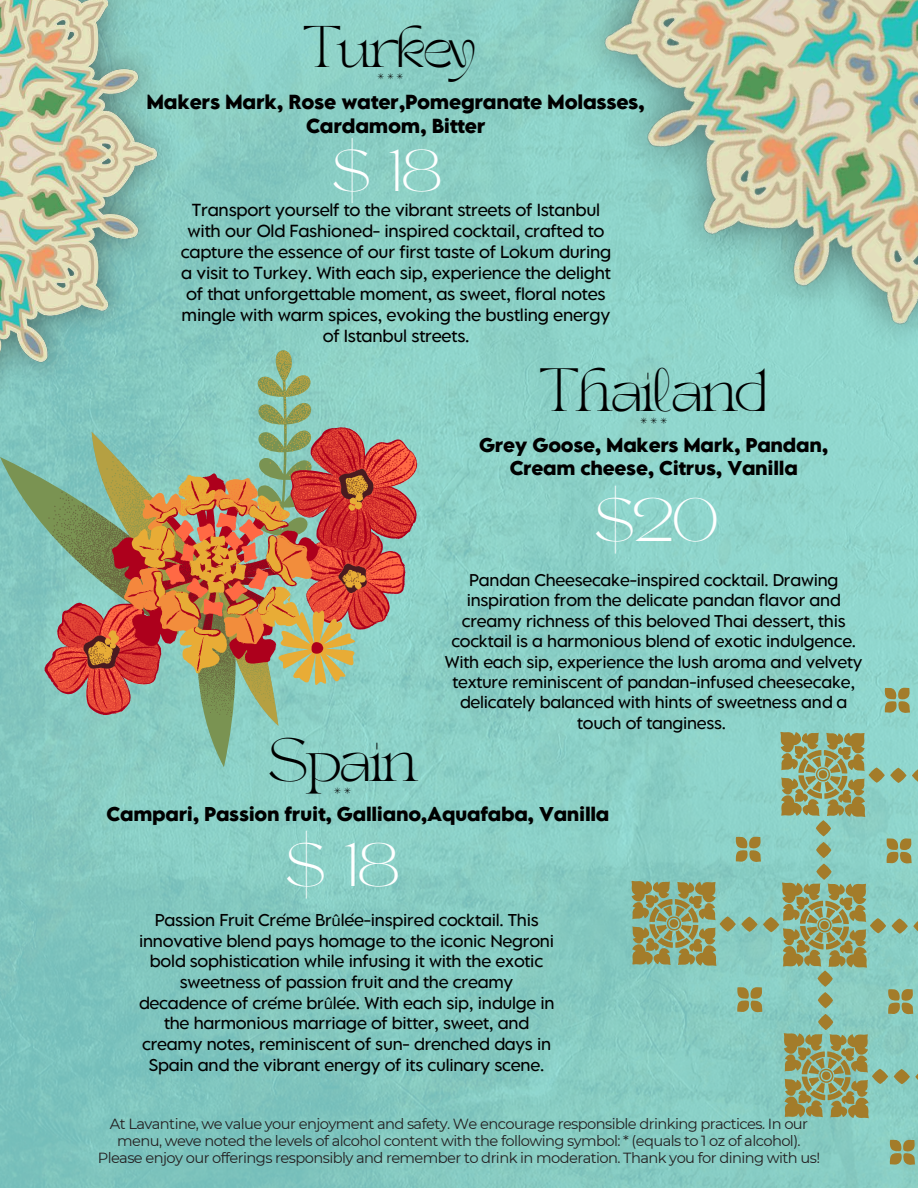
<style>
.page{position:relative;width:918px;height:1188px;background:#fff}
.page>*{position:absolute;margin:0;border:0;box-sizing:border-box;transform-origin:0 0}
.t1{font:42.75px/49.8px "TANTWINKLE";letter-spacing:-.11em;color:#000;text-align:center}
.t2{font:42.75px "TANTWINKLE";color:#fff}
.t3{font:41.1px/47.8px "TANTWINKLE";letter-spacing:-.11em;color:#000;text-align:center}
.t4{font:41.1px "TANTWINKLE";color:#fff}
.t5{font:700 18.15px/23.9px "Safaa";letter-spacing:-.02em;color:#000;text-align:center}
.t6{font:700 17.7px/23.4px "Safaa";letter-spacing:-.02em;color:#000;text-align:center}
.t7{font:15.6px/21px "Safaa";letter-spacing:-.02em;color:#000;text-align:center}
.t8{font:15.3px/20.5px "Safaa";letter-spacing:-.02em;color:#000;text-align:center}
.t9{font:15.15px/20.4px "Safaa";letter-spacing:-.02em;color:#000;text-align:center}
.t10{font:14.7px/17.1px "Montserrat";letter-spacing:-.04em;color:#231f20;text-align:center}
.s1{font-family:"Noto Sans"}
</style>
<div class="page">
<img style="left:0;top:0;width:590px;height:1188px">
<img style="left:314px;top:0;width:604px;height:607px">
<img style="left:0;top:0;width:183px;height:388px">
<svg style="left:590px;top:541px;width:328px;height:647px;background:#8cc6b5"></svg>
<svg style="left:0;top:457px;width:239px;height:310px;background:#83c3b7"></svg>
<svg style="left:92px;top:717px;width:186px;height:9px;background:#88c4b1"></svg>
<svg style="left:43px;top:350px;width:380px;height:367px;background:#a5987e"></svg>
<p class="t3" style="left:303px;top:30px;width:176px">Turkey ***</p>
<h1 class="t5" style="left:146px;top:91px;width:500px">Makers Mark, Rose water,Pomegranate Molasses,<br>Cardamom, Bitter</h1>
<h2 class="t4" style="left:329px;top:149px;width:116px">$ 18</h2>
<h1 class="t7" style="left:181px;top:201px;width:432px">Transport yourself to the vibrant streets of Istanbul with our Old Fashioned- inspired cocktail, crafted to capture the essence of our first taste of Lokum during a visit to Turkey. With each sip, experience the delight of that unforgettable moment, as sweet, floral notes mingle with warm spices, evoking the bustling energy of Istanbul streets.</h1>
<h1 class="t1" style="left:539px;top:373px;width:231px">Thailand ***</h1>
<p class="t6" style="left:479px;top:434px;width:351px">Grey Goose, Makers Mark, Pandan,<br>Cream cheese, Citrus, Vanilla</p>
<p class="t2" style="left:592px;top:498px;width:130px">$20</p>
<p class="t1" style="left:266px;top:743px;width:154px">Spain **</p>
<h2 class="t9" style="left:445px;top:570px;width:419px">Pandan Cheesecake-inspired cocktail. Drawing inspiration from the delicate pandan flavor and creamy richness of this beloved Thai dessert, this cocktail is a harmonious blend of exotic indulgence.<br>With each sip, experience the lush aroma and velvety texture reminiscent of pandan-infused cheesecake, delicately balanced with hints of sweetness and a touch of tanginess.</h2>
<h1 class="t6" style="left:107px;top:803px;width:504px">Campari, Passion fruit, Galliano,Aquafaba, Vanilla</h1>
<h2 class="t2" style="left:283px;top:842px;width:120px">$ 18</h2>
<p class="t8" style="left:139px;top:911px;width:417px">Passion Fruit Créme Br<span class="s1">û</span>lée-inspired cocktail. This innovative blend pays homage to the iconic Negroni bold sophistication while infusing it with the exotic sweetness of passion fruit and the creamy decadence of créme br<span class="s1">û</span>lée. With each sip, indulge in the harmonious marriage of bitter, sweet, and creamy notes, reminiscent of sun- drenched days in Spain and the vibrant energy of its culinary scene.</p>
<h1 class="t10" style="left:98px;top:1115px;width:724px">At Lavantine, we value your enjoyment and safety. We encourage responsible drinking practices. In our menu, weve noted the levels of alcohol content with the following symbol: * (equals to 1 oz of alcohol).<br>Please enjoy our offerings responsibly and remember to drink in moderation. Thank you for dining with us!</h1>
</div>
